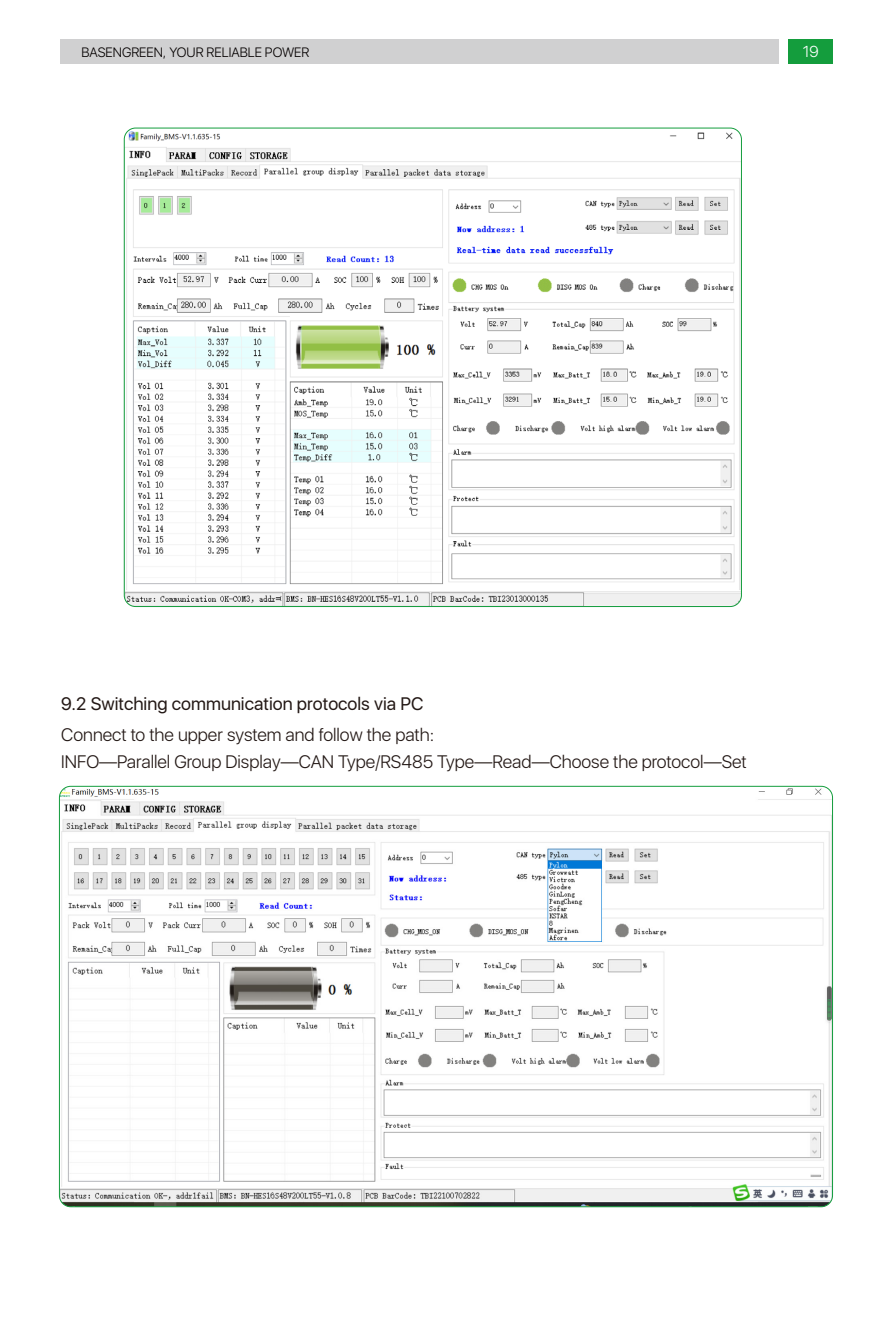
<style>
.page{position:relative;width:893px;height:1340px;background:#fff}
.page>*{position:absolute;margin:0;border:0;box-sizing:border-box;transform-origin:0 0}
.t1{font:300 18px/27px "San Francisco";color:#231815}
.t2{font:18px "San Francisco";color:#231815}
.t3{font:300 15.75px "San Francisco";color:#fff}
.t4{font:300 13.5px "San Francisco";color:#040000}
</style>
<div class="page">
<img style="left:124px;top:129px;width:617px;height:477px">
<img style="left:59px;top:786px;width:773px;height:420px">
<div style="left:60px;top:39px;width:719px;height:25px;background:#d0d0d1"></div>
<div style="left:788px;top:39px;width:44px;height:25px;background:#149d3d"></div>
<p class="t4" style="left:81px;top:43px;width:229px">BASENGREEN, YOUR RELIABLE POWER</p>
<p class="t3" style="left:803px;top:41px;width:17px">19</p>
<p class="t2" style="left:61px;top:691px;width:364px">9.2 Switching communication protocols via PC</p>
<p class="t1" style="left:61px;top:722px;width:687px">Connect to the upper system and follow the path:<br>INFO—Parallel Group Display—CAN Type/RS485 Type—Read—Choose the protocol—Set</p>
</div>
